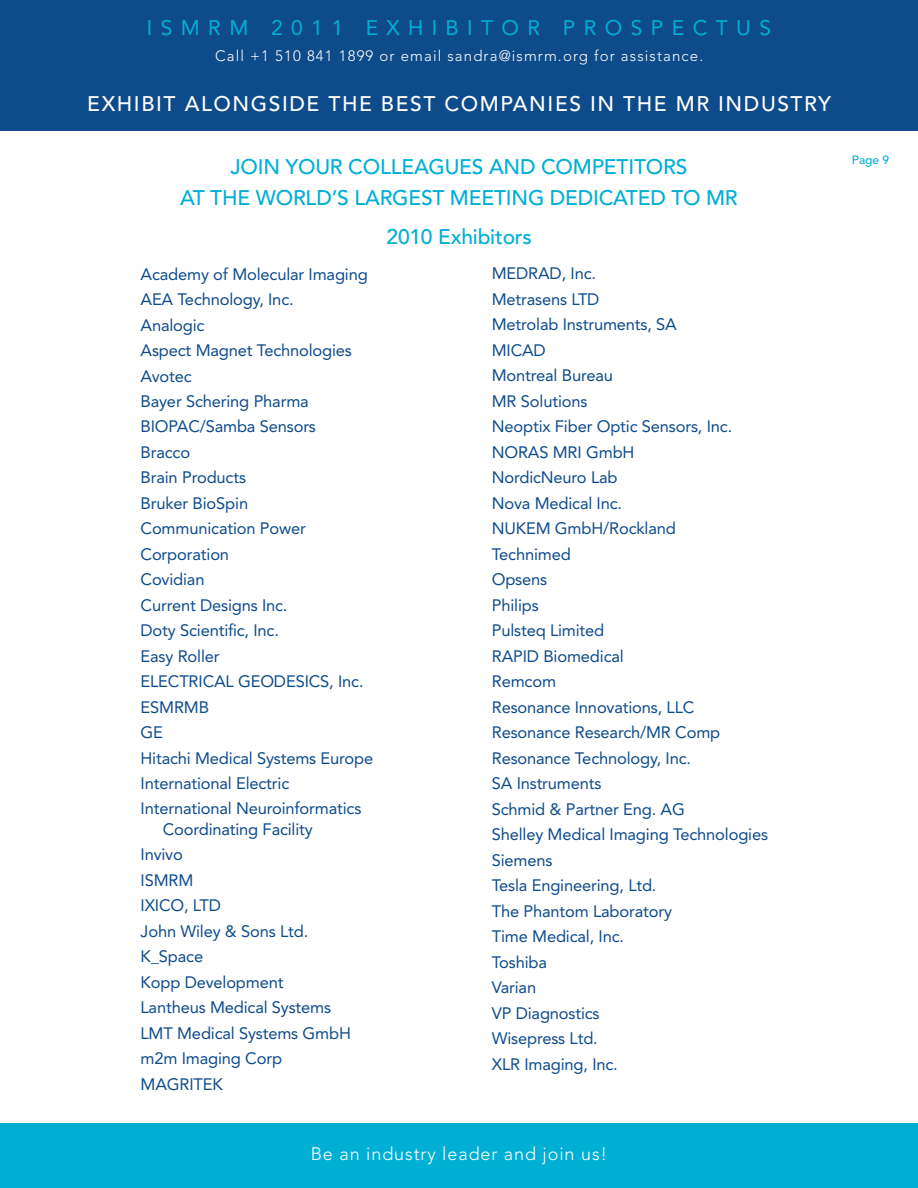
<style>
.page{position:relative;width:918px;height:1188px;background:#fff}
.page>*{position:absolute;margin:0;border:0;box-sizing:border-box;transform-origin:0 0}
.t1{font:500 21px/30.3px "Avenir";letter-spacing:-.01em;color:#00afd4;text-align:center}
.t2{font:500 21px "Avenir";letter-spacing:.075em;color:#fff}
.t3{font:21px "Avenir";letter-spacing:.4em;color:#00afd4}
.t4{font:300 18px "Avenir";letter-spacing:.05em;color:#fff}
.t5{font:16.5px/25.5px "Avenir";letter-spacing:-.01em;color:#0e4b8b}
.t6{font:300 15px "Avenir";letter-spacing:.075em;color:#fff}
.t7{font:500 12px "Avenir";color:#00afd4}
</style>
<div class="page">
<div style="left:0;top:0;width:918px;height:131px;background:#0e4b8b"></div>
<div style="left:0;top:1123px;width:918px;height:65px;background:#00afd4"></div>
<p class="t3" style="left:147px;top:15px;width:626px">ISMRM 2011 EXHIBITOR PROSPECTUS</p>
<p class="t6" style="left:215px;top:47px;width:490px">Call +1 510 841 1899 or email sandra@ismrm.org for assistance.</p>
<p class="t2" style="left:87px;top:92px;width:745px">EXHIBIT ALONGSIDE THE BEST COMPANIES IN THE MR INDUSTRY</p>
<p class="t1" style="left:180px;top:153px;width:559px">JOIN YOUR COLLEAGUES AND COMPETITORS<br>AT THE WORLD’S LARGEST MEETING DEDICATED TO MR</p>
<p class="t5" style="left:141px;top:261px;width:234px">Academy of Molecular Imaging<br>AEA Technology, Inc.<br>Analogic<br>Aspect Magnet Technologies<br>Avotec<br>Bayer Schering Pharma<br>BIOPAC/Samba Sensors<br>Bracco<br>Brain Products<br>Bruker BioSpin<br>Communication Power<br>Corporation<br>Covidian<br>Current Designs Inc.<br>Doty Scientific, Inc.<br>Easy Roller<br>ELECTRICAL GEODESICS, Inc.<br>ESMRMB<br>GE<br>Hitachi Medical Systems Europe<br>International Electric<br>International Neuroinformatics</p>
<p class="t5" style="left:141px;top:816px;width:212px;text-indent:22px">Coordinating Facility<br>Invivo<br>ISMRM<br>IXICO, LTD<br>John Wiley &amp; Sons Ltd.<br>K_Space<br>Kopp Development<br>Lantheus Medical Systems<br>LMT Medical Systems GmbH m2m Imaging Corp<br>MAGRITEK</p>
<p class="t1" style="left:387px;top:222px;width:147px">2010 Exhibitors</p>
<p class="t5" style="left:492px;top:261px;width:278px">MEDRAD, Inc.<br>Metrasens LTD<br>Metrolab Instruments, SA<br>MICAD<br>Montreal Bureau<br>MR Solutions<br>Neoptix Fiber Optic Sensors, Inc.<br>NORAS MRI GmbH<br>NordicNeuro Lab<br>Nova Medical Inc.<br>NUKEM GmbH/Rockland<br>Technimed<br>Opsens<br>Philips<br>Pulsteq Limited<br>RAPID Biomedical<br>Remcom<br>Resonance Innovations, LLC<br>Resonance Research/MR Comp<br>Resonance Technology, Inc.<br>SA Instruments<br>Schmid &amp; Partner Eng. AG<br>Shelley Medical Imaging Technologies<br>Siemens<br>Tesla Engineering, Ltd.<br>The Phantom Laboratory<br>Time Medical, Inc.<br>Toshiba<br>Varian<br>VP Diagnostics<br>Wisepress Ltd.<br>XLR Imaging, Inc.</p>
<p class="t7" style="left:852px;top:153px;width:39px">Page 9</p>
<p class="t4" style="left:311px;top:1143px;width:298px">Be an industry leader and join us!</p>
</div>
